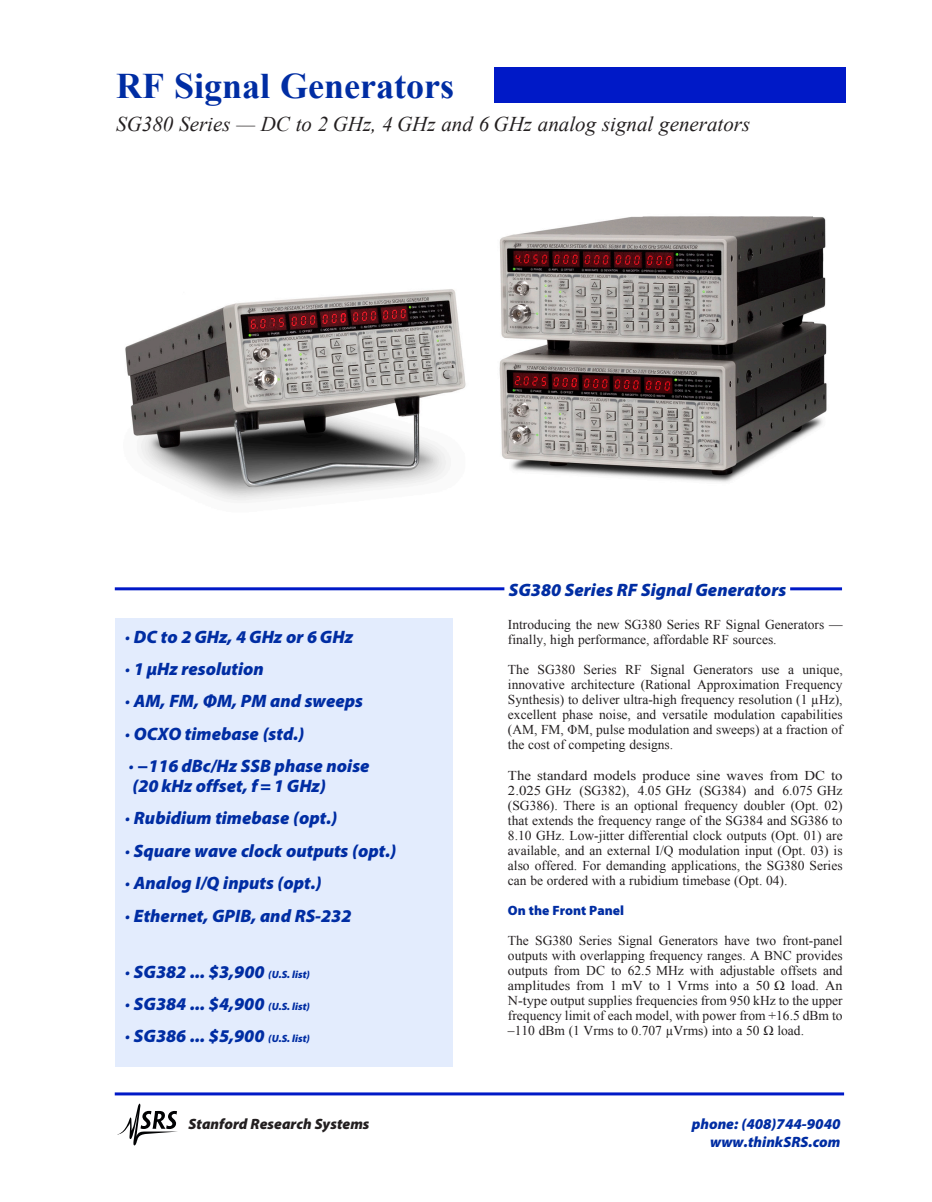
<style>
.page{position:relative;width:932px;height:1202px;background:#fff}
.page>*{position:absolute;margin:0;border:0;box-sizing:border-box;transform-origin:0 0}
.t1{font:700 36px "Times New Roman";color:#002da3}
.t2{font:italic 21px "Times New Roman";color:#231f20}
.t3{font:italic 900 18px/32.4px "Myriad Pro";color:#002da3}
.t4{font:italic 900 15px/18px "Myriad Pro";color:#002da3;text-align:right}
.t5{font:italic 900 15px "Myriad Pro";color:#231f20}
.t6{font:13.5px/15px "Times New Roman";color:#231f20;text-align:justify}
.t7{font:13.5px/15px "Times New Roman";color:#231f20;text-align:justify;scale:1.1 1}
.t8{font:900 13.5px "Myriad Pro";color:#002da3}
.s1{font-size:10.5px}
</style>
<div class="page">
<hr style="left:115px;top:1092px;width:729px;height:3px;background:#0019c7">
<svg style="left:117px;top:1103px;width:60px;height:42px"></svg>
<div style="left:115px;top:618px;width:337px;height:449px;background:#e3ecfd"></div>
<hr style="left:115px;top:587px;width:389px;height:3px;background:#0019c7">
<hr style="left:790px;top:587px;width:52px;height:3px;background:#0019c7">
<div style="left:494px;top:68px;width:351px;height:37px;background:linear-gradient(to right,#0019c7,#0019c7)"></div>
<div style="left:494px;top:68px;width:351px;height:34px;background:#0019c7"></div>
<img style="left:125px;top:216px;width:702px;height:285px">
<h1 class="t1" style="left:116px;top:61px;width:339px">RF Signal Generators</h1>
<h2 class="t2" style="left:116px;top:109px;width:635px">SG380 Series — DC to 2 GHz, 4 GHz and 6 GHz analog signal generators</h2>
<h3 class="t3" style="left:125px;top:620px;width:246px">· DC to 2GHz, 4GHz or 6GHz<br>· 1 µHz resolution<br>· AM, FM, ΦM, PM and sweeps · OCXO timebase (std.)<br>· −116 dBc/Hz SSB phase noise</h3>
<h3 class="t3" style="left:125px;top:770px;width:272px;text-indent:7px">(20 kHz offset, f = 1GHz)<br>· Rubidium timebase (opt.)<br>· Square wave clock outputs (opt.) · Analog I/Q inputs (opt.)<br>· Ethernet, GPIB, and RS-232</h3>
<h3 class="t3" style="left:125px;top:955px;width:186px;text-align:justify">· SG382 ... $3,900 <span class="s1">(U.S. list) </span>· SG384 ... $4,900 <span class="s1">(U.S. list) </span>· SG386 ... $5,900 <span class="s1">(U.S. list)</span></h3>
<p class="t5" style="left:189px;top:1115px;width:182px">Stanford Research Systems</p>
<h3 class="t3" style="left:509px;top:574px;width:279px">SG380 Series RF Signal Generators</h3>
<p class="t6" style="left:508px;top:617px;width:336px">Introducing the new SG380 Series RF Signal Generators — finally, high performance, affordable RF sources.</p>
<p class="t6" style="left:508px;top:662px;width:336px">The SG380 Series RF Signal Generators use a unique, innovative architecture (Rational Approximation Frequency Synthesis) to deliver ultra-high frequency resolution (1 µHz), excellent phase noise, and versatile modulation capabilities (AM, FM, ΦM, pulse modulation and sweeps) at a fraction of the cost of competing designs.</p>
<p class="t7" style="left:508px;top:767px;width:306px">The standard models produce sine waves from DC to 2.025 GHz (SG382), 4.05 GHz (SG384) and 6.075 GHz (SG386). There is an optional frequency doubler (Opt. 02) that extends the frequency range of the SG384 and SG386 to 8.10 GHz. Low-jitter differential clock outputs (Opt. 01) are available, and an external I/Q modulation input (Opt. 03) is also offered. For demanding applications, the SG380 Series can be ordered with a rubidium timebase (Opt. 04).</p>
<p class="t8" style="left:508px;top:902px;width:118px">On the Front Panel</p>
<p class="t6" style="left:508px;top:932px;width:336px">The SG380 Series Signal Generators have two front-panel outputs with overlapping frequency ranges. A BNC provides outputs from DC to 62.5 MHz with adjustable offsets and amplitudes from 1 mV to 1 Vrms into a 50 Ω load. An N-type output supplies frequencies from 950 kHz to the upper frequency limit of each model, with power from +16.5 dBm to –110 dBm (1 Vrms to 0.707 µVrms) into a 50 Ω load.</p>
<p class="t4" style="left:691px;top:1115px;width:150px">phone: (408)744-9040 www.thinkSRS.com</p>
</div>
